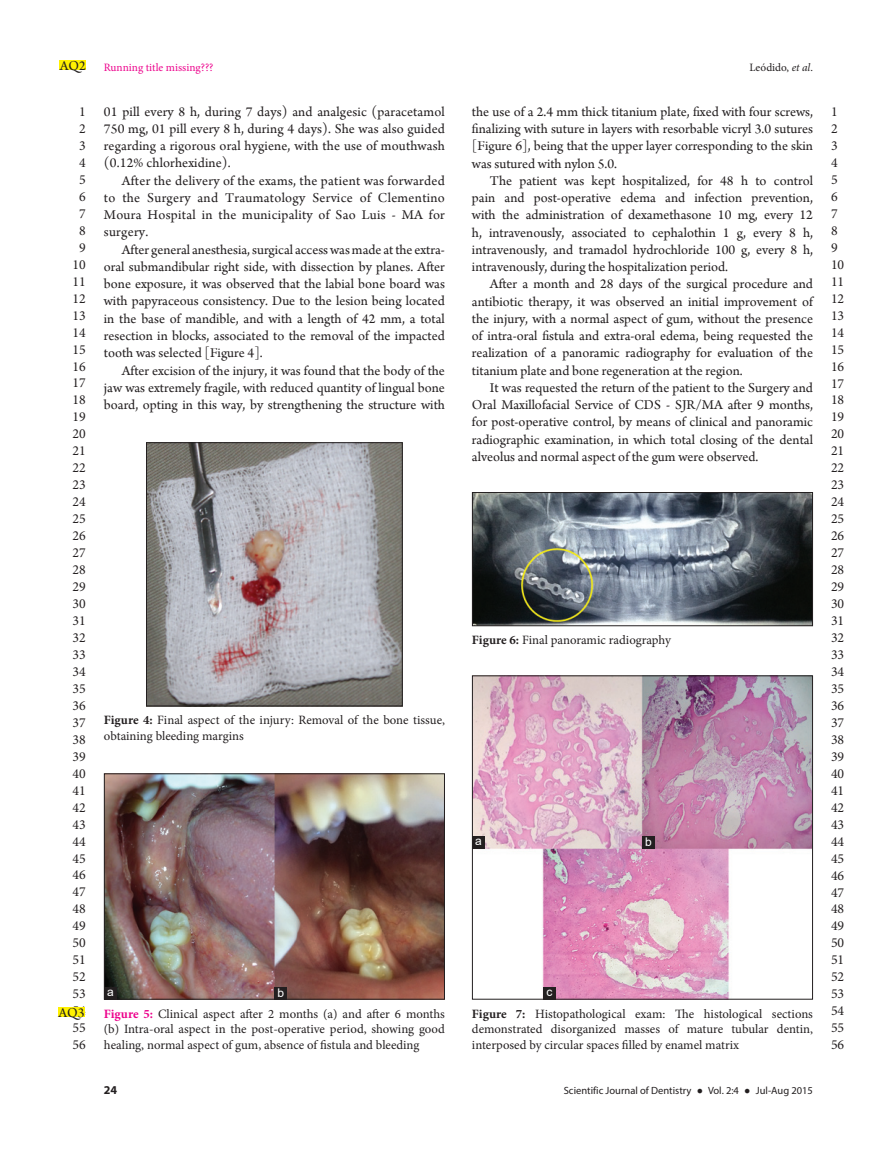
<style>
.page{position:relative;width:894px;height:1170px;background:#fff}
.page>*{position:absolute;margin:0;border:0;box-sizing:border-box;transform-origin:0 0}
.t1{font:14.25px/17.2px "Arno Pro";color:#231f20;text-align:justify}
.t2{font:13.8px/17px "Minion Pro";color:#231f20;text-align:center}
.t3{font:12.75px/15.8px "Minion Pro";color:#231f20;text-align:justify}
.t4{font:12px "Arial";color:#fff}
.t5{font:700 12px "Myriad Pro";color:#231f20}
.t6{font:11.25px "Minion Pro";color:#ed028c}
.t7{font:11.25px "Minion Pro";letter-spacing:.005em;color:#231f20}
.t8{font:10.5px "Myriad Pro";color:#231f20}
.s1{font-style:italic}
.s2{font-family:"Sylfaen"}
.s3{font-weight:700}
.s4{font-weight:700;color:#ed028c}
</style>
<div class="page">
<div style="left:60px;top:61px;width:26px;height:9px;background:#fff101"></div>
<svg style="left:146px;top:442px;width:256px;height:264px;background:#9c999d"></svg>
<svg style="left:472px;top:492px;width:340px;height:134px;background:#5f686f"></svg>
<img style="left:474px;top:677px;width:336px;height:320px">
<div style="left:472px;top:675px;width:340px;height:324px;border:1px solid #231f20"></div>
<div style="left:543px;top:986px;width:12px;height:13px;background:#231f20"></div>
<div style="left:641px;top:836px;width:13px;height:12px;background:#231f20"></div>
<div style="left:472px;top:836px;width:13px;height:12px;background:#231f20"></div>
<img style="left:106px;top:775px;width:336px;height:222px">
<div style="left:104px;top:773px;width:340px;height:226px;border:1px solid #231f20"></div>
<div style="left:58px;top:1007px;width:27px;height:10px;background:#fff101"></div>
<div style="left:274px;top:986px;width:13px;height:13px;background:#231f20"></div>
<div style="left:104px;top:986px;width:13px;height:13px;background:#231f20"></div>
<p class="t1" style="left:60px;top:59px;width:28px">AQ2</p>
<p class="t6" style="left:104px;top:63px;width:111px">Running title missing???</p>
<p class="t7" style="left:749px;top:63px;width:65px">Leódido, <span class="s1">et al</span>.</p>
<p class="t1" style="left:104px;top:104px;width:342px">01 pill every 8 h, during 7 days) and analgesic (paracetamol 750 mg, 01 pill every 8 h, during 4 days). She was also guided regarding a rigorous oral hygiene, with the use of mouthwash (0.12% chlorhexidine).</p>
<p class="t1" style="left:104px;top:173px;width:342px;text-indent:18px">After the delivery of the exams, the patient was forwarded to the Surgery and Traumatology Service of Clementino Moura Hospital in the municipality of Sao Luis - MA for surgery.</p>
<p class="t1" style="left:104px;top:242px;width:342px;text-indent:18px">After general anesthesia, surgical access was made at the extra&shy;oral submandibular right side, with dissection by planes. After bone exposure, it was observed that the labial bone board was with papyraceous consistency. Due to the lesion being located in the base of mandible, and with a length of 42 mm, a total resection in blocks, associated to the removal of the impacted tooth was selected [Figure 4].</p>
<p class="t1" style="left:104px;top:363px;width:342px;text-indent:18px">After excision of the injury, it was found that the body of the jaw was extremely fragile, with reduced quantity of lingual bone board, opting in this way, by strengthening the structure with</p>
<p class="t1" style="left:472px;top:105px;width:342px">the use of a 2.4 mm thick titanium plate, fixed with four screws, finalizing with suture in layers with resorbable vicryl 3.0 sutures [Figure 6], being that the upper layer corresponding to the skin was sutured with nylon 5.0.</p>
<p class="t1" style="left:472px;top:174px;width:342px;text-indent:18px">The patient was kept hospitalized, for 48 h to control pain and post-operative edema and infection prevention, with the administration of dexamethasone 10 mg, every 12 h, intravenously, associated to cephalothin 1 g, every 8 h, intravenously, and tramadol hydrochloride 100 g, every 8 h, intravenously, during the hospitalization period.</p>
<p class="t1" style="left:472px;top:277px;width:342px;text-indent:18px">After a month and 28 days of the surgical procedure and antibiotic therapy, it was observed an initial improvement of the injury, with a normal aspect of gum, without the presence of intra-oral fistula and extra-oral edema, being requested the realization of a panoramic radiography for evaluation of the titanium plate and bone regeneration at the region.</p>
<p class="t1" style="left:472px;top:381px;width:342px;text-indent:18px">It was requested the return of the patient to the Surgery and Oral Maxillofacial Service of CDS - SJR/MA after 9 months, for post-operative control, by means of clinical and panoramic radiographic examination, in which total closing of the dental alveolus and normal aspect of the gum were observed.</p>
<p class="t2" style="left:73px;top:104px;width:15px">1<br>2<br>3<br>4<br>5<br>6<br>7<br>8<br>9<br>10<br>11<br>12<br>13<br>14<br>15<br>16<br>17<br>18<br>19<br>20<br>21<br>22<br>23<br>24<br>25<br>26<br>27<br>28<br>29<br>30<br>31<br>32<br>33<br>34<br>35<br>36<br>37<br>38<br>39<br>40<br>41<br>42<br>43<br>44<br>45<br>46<br>47<br>48<br>49<br>50<br>51<br>52<br>53<br>54<br>55<br>56</p>
<p class="t2" style="left:830px;top:104px;width:15px;text-align:left">1<br>2<br>3<br>4<br>5<br>6<br>7<br>8<br>9<br>10<br>11<br>12<br>13<br>14<br>15<br>16<br>17<br>18<br>19<br>20<br>21<br>22<br>23<br>24<br>25<br>26<br>27<br>28<br>29<br>30<br>31<br>32<br>33<br>34<br>35<br>36<br>37<br>38<br>39<br>40<br>41<br>42<br>43<br>44<br>45<br>46<br>47<br>48<br>49<br>50<br>51<br>52<br>53<br>54<br>55<br>56</p>
<p class="t5" style="left:104px;top:1085px;width:15px">24</p>
<p class="t8" style="left:563px;top:1086px;width:251px">Scientific Journal of Dentistry <span class="s2">●</span> Vol. 2:4 <span class="s2">●</span> Jul-Aug 2015</p>
<p class="t3" style="left:472px;top:633px;width:200px"><span class="s3">Figure 6:</span> Final panoramic radiography</p>
<p class="t3" style="left:104px;top:713px;width:342px"><span class="s3">Figure 4:</span> Final aspect of the injury: Removal of the bone tissue, obtaining bleeding margins</p>
<p class="t4" style="left:475px;top:834px;width:8px">a</p>
<p class="t4" style="left:644px;top:835px;width:8px">b</p>
<p class="t4" style="left:107px;top:985px;width:8px">a</p>
<p class="t4" style="left:277px;top:986px;width:8px">b</p>
<p class="t4" style="left:546px;top:985px;width:7px">c</p>
<p class="t1" style="left:58px;top:1005px;width:28px">AQ3</p>
<p class="t3" style="left:472px;top:1006px;width:342px"><span class="s3">Figure 7:</span> Histopathological exam: The histological sections demonstrated disorganized masses of mature tubular dentin, interposed by circular spaces filled by enamel matrix</p>
<p class="t3" style="left:104px;top:1006px;width:342px"><span class="s4">Figure 5:</span> Clinical aspect after 2 months (a) and after 6 months (b) Intra-oral aspect in the post-operative period, showing good healing, normal aspect of gum, absence of fistula and bleeding</p>
</div>
